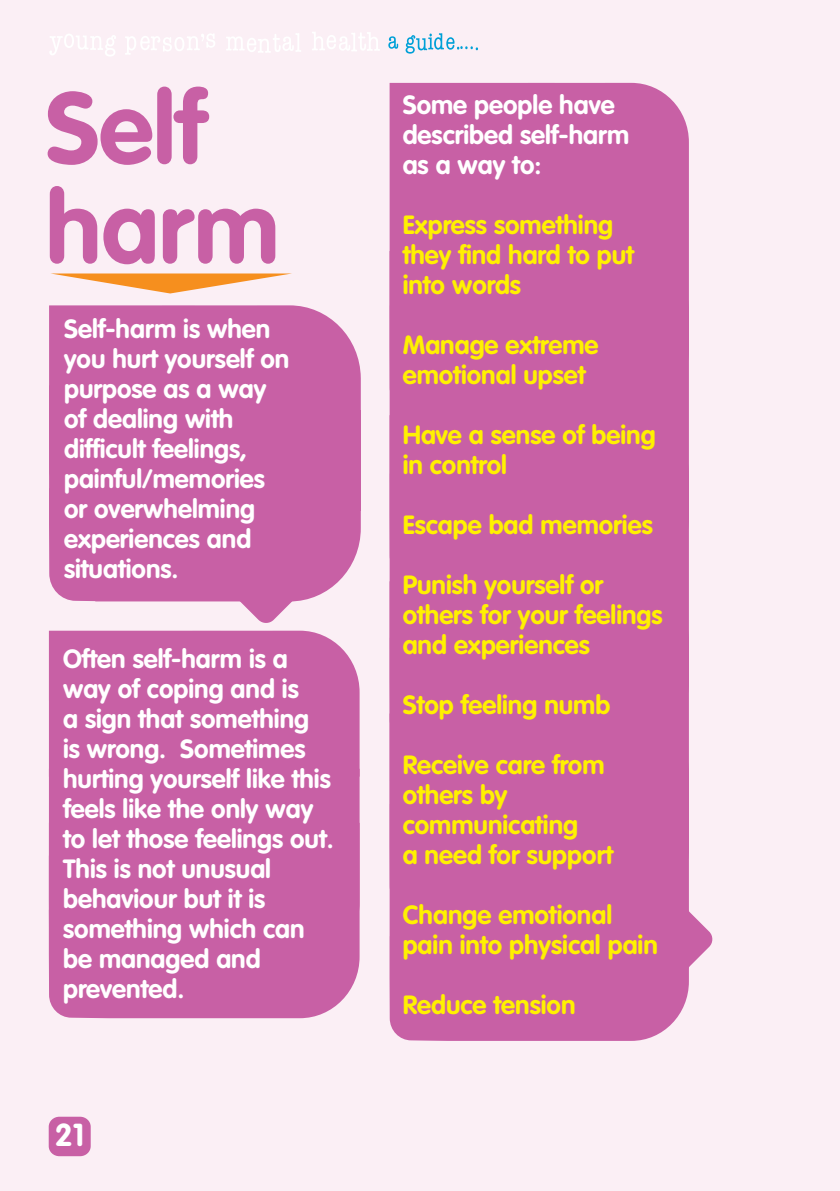
<style>
.page{position:relative;width:840px;height:1191px;background:#fff}
.page>*{position:absolute;margin:0;border:0;box-sizing:border-box;transform-origin:0 0}
.t1{font:700 100px/99.4px "VAG Rounded";color:#c860a5}
.t2{font:700 31.4px "VAG Rounded";color:#fff}
.t3{font:700 26px/30px "VAG Rounded";color:#fff}
.t4{font:700 26px/30px "VAG Rounded";color:#fff101}
</style>
<div class="page">
<div style="left:0;top:0;width:839px;height:1191px;background:#fbeff5"></div>
<svg style="left:50px;top:34px;width:66px;height:22px"></svg>
<svg style="left:125px;top:34px;width:90px;height:21px"></svg>
<svg style="left:226px;top:33px;width:75px;height:20px"></svg>
<svg style="left:312px;top:32px;width:68px;height:19px"></svg>
<svg style="left:388px;top:36px;width:10px;height:13px"></svg>
<svg style="left:405px;top:33px;width:73px;height:21px"></svg>
<div style="left:49px;top:1116px;width:42px;height:40px;background:#c860a5;border-radius:10px"></div>
<svg style="left:51px;top:273px;width:241px;height:20px"></svg>
<svg style="left:233px;top:601px;width:63px;height:22px"></svg>
<div style="left:49px;top:305px;width:311px;height:103px;background:#c860a5"></div>
<svg style="left:688px;top:906px;width:25px;height:66px"></svg>
<div style="left:49px;top:408px;width:311px;height:193px;background:#c860a5"></div>
<div style="left:328px;top:410px;width:32px;height:100px;background:#c860a5"></div>
<div style="left:49px;top:630px;width:310px;height:138px;background:#c860a5"></div>
<div style="left:49px;top:768px;width:310px;height:55px;background:#c860a5"></div>
<div style="left:389px;top:83px;width:299px;height:168px;background:#c860a5"></div>
<div style="left:389px;top:251px;width:299px;height:164px;background:#c860a5"></div>
<div style="left:389px;top:415px;width:299px;height:166px;background:#c860a5"></div>
<div style="left:389px;top:581px;width:299px;height:132px;background:#c860a5"></div>
<div style="left:389px;top:713px;width:299px;height:328px;background:#c860a5"></div>
<div style="left:49px;top:823px;width:310px;height:195px;background:#c860a5"></div>
<h1 class="t1" style="left:46px;top:78px;width:235px">Self harm</h1>
<p class="t3" style="left:64px;top:314px;width:227px">Self-harm is when you hurt yourself on purpose as a way of dealing with difficult feelings, painful/memories or overwhelming experiences and situations.</p>
<p class="t3" style="left:63px;top:644px;width:272px">Often self-harm is a way of coping and is<br>a sign that something<br>is wrong. Sometimes hurting yourself like this feels like the only way to let those feelings out.<br>This is not unusual behaviour but it is something which can be managed and prevented.</p>
<p class="t2" style="left:55px;top:1116px;width:31px">21</p>
<p class="t3" style="left:402px;top:89px;width:228px">Some people have described self-harm as a way to:</p>
<p class="t4" style="left:402px;top:209px;width:233px">Express something they find hard to put into words</p>
<p class="t4" style="left:402px;top:329px;width:197px">Manage extreme emotional upset</p>
<p class="t4" style="left:402px;top:419px;width:254px">Have a sense of being in control</p>
<p class="t4" style="left:402px;top:509px;width:251px">Escape bad memories</p>
<p class="t4" style="left:402px;top:569px;width:261px">Punish yourself or others for your feelings and experiences</p>
<p class="t4" style="left:402px;top:689px;width:209px">Stop feeling numb</p>
<p class="t4" style="left:402px;top:749px;width:212px">Receive care from others by communicating<br>a need for support</p>
<p class="t4" style="left:402px;top:899px;width:256px">Change emotional pain into physical pain</p>
<p class="t4" style="left:402px;top:989px;width:174px">Reduce tension</p>
</div>
